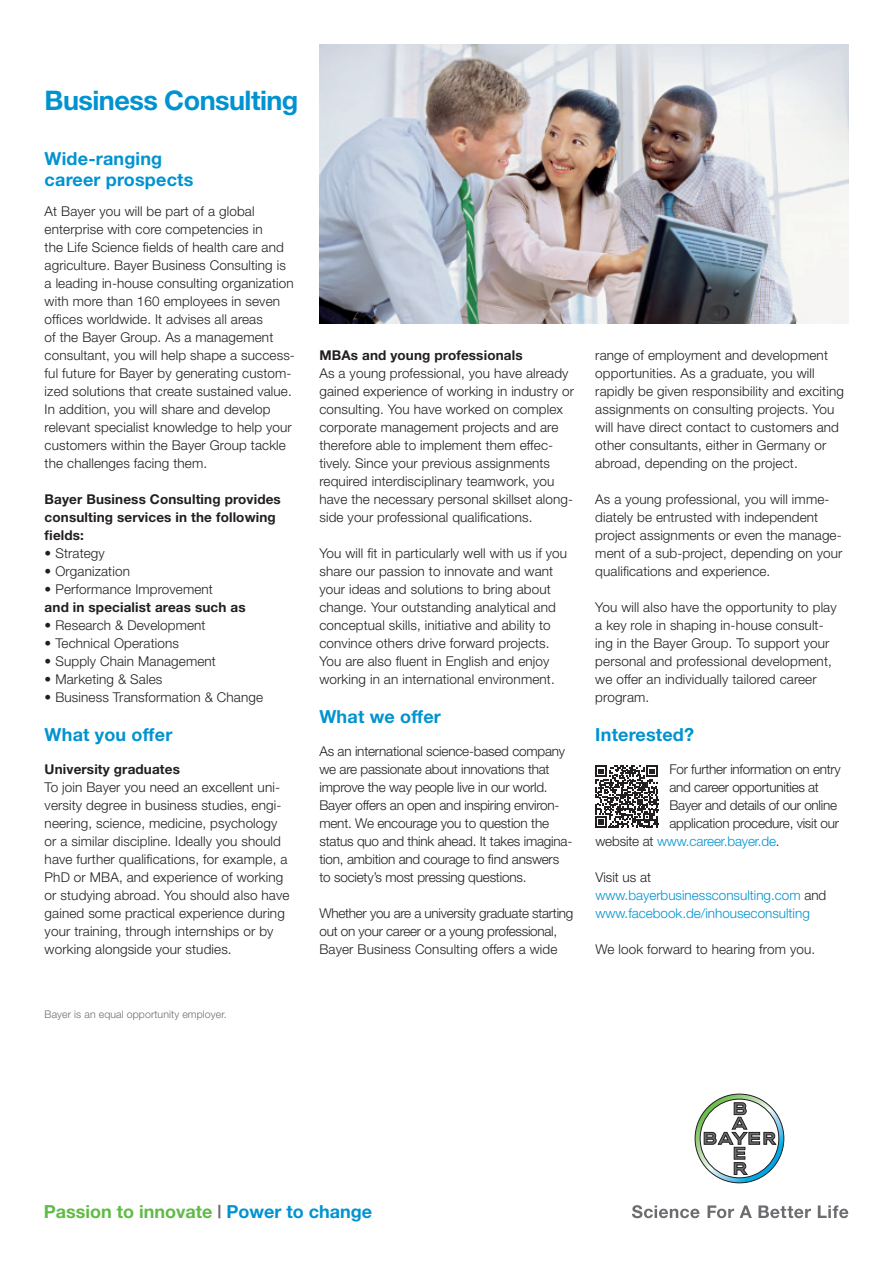
<style>
.page{position:relative;width:893px;height:1263px;background:#fff}
.page>*{position:absolute;margin:0;border:0;box-sizing:border-box;transform-origin:0 0}
.t1{font:700 27px "Helvetica Neue";letter-spacing:-.02em;color:#0093d0}
.t2{font:700 18px/21px "Helvetica Neue";letter-spacing:.01em;color:#0093d0}
.t3{font:700 18px "Helvetica Neue";color:#60bb46}
.t4{font:300 13.5px/18px "Helvetica Neue";letter-spacing:.01em;color:#231f20}
.t5{font:300 13.5px/18px "Helvetica Neue";letter-spacing:-.015em;color:#231f20}
.t6{font:300 13.5px/18px "Helvetica Neue";letter-spacing:-.02em;color:#231f20}
.t7{font:700 13.5px/18px "Helvetica Neue";letter-spacing:.01em;color:#231f20}
.t8{font:300 13.5px/18px "Helvetica Neue";color:#0093d0}
.t9{font:300 10.5px "Helvetica Neue";letter-spacing:.01em;color:#6c6d70}
.s1{color:#231f20}
.s2{color:#6c6d70}
.s3{color:#0093d0}
</style>
<div class="page">
<svg style="left:694px;top:1094px;width:90px;height:89px"></svg>
<svg style="left:632px;top:1205px;width:68px;height:13px"></svg>
<svg style="left:707px;top:1205px;width:27px;height:13px"></svg>
<svg style="left:740px;top:1205px;width:12px;height:13px"></svg>
<svg style="left:758px;top:1205px;width:53px;height:13px"></svg>
<svg style="left:818px;top:1205px;width:30px;height:13px"></svg>
<svg style="left:595px;top:765px;width:63px;height:63px"></svg>
<img style="left:320px;top:45px;width:528px;height:278px">
<h1 class="t1" style="left:45px;top:84px;width:255px">Business Consulting</h1>
<h2 class="t2" style="left:45px;top:148px;width:150px">Wide-ranging career prospects</h2>
<p class="t4" style="left:45px;top:202px;width:252px">At Bayer you will be part of a global enterprise with core competencies in<br>the Life Science fields of health care and agriculture. Bayer Business Consulting is a leading in-house consulting organization with more than 160 employees in seven offices worldwide. It advises all areas<br>of the Bayer Group. As a management consultant, you will help shape a success&shy;ful future for Bayer by generating custom&shy;ized solutions that create sustained value.<br>In addition, you will share and develop relevant specialist knowledge to help your customers within the Bayer Group tackle the challenges facing them.</p>
<p class="t7" style="left:45px;top:490px;width:238px">Bayer Business Consulting provides consulting services in the following fields:</p>
<p class="t4" style="left:45px;top:544px;width:62px">• Strategy</p>
<p class="t4" style="left:45px;top:562px;width:87px">• Organization</p>
<p class="t4" style="left:45px;top:580px;width:170px">• Performance Improvement</p>
<p class="t7" style="left:45px;top:598px;width:203px">and in specialist areas such as</p>
<p class="t4" style="left:45px;top:616px;width:162px">• Research &amp; Development</p>
<p class="t4" style="left:45px;top:634px;width:136px">• Technical Operations</p>
<p class="t4" style="left:45px;top:652px;width:173px">• Supply Chain Management</p>
<p class="t4" style="left:45px;top:670px;width:119px">• Marketing &amp; Sales</p>
<p class="t4" style="left:45px;top:688px;width:220px">• Business Transformation &amp; Change</p>
<h2 class="t2" style="left:45px;top:724px;width:129px">What you offer</h2>
<p class="t7" style="left:45px;top:760px;width:137px">University graduates</p>
<p class="t4" style="left:45px;top:778px;width:246px">To join Bayer you need an excellent uni&shy;versity degree in business studies, engi&shy;neering, science, medicine, psychology or a similar discipline. Ideally you should have further qualifications, for example, a PhD or MBA, and experience of working or studying abroad. You should also have gained some practical experience during your training, through internships or by working alongside your studies.</p>
<p class="t9" style="left:45px;top:1007px;width:184px">Bayer is an equal opportunity employer.</p>
<p class="t7" style="left:319px;top:346px;width:205px">MBAs and young professionals</p>
<p class="t4" style="left:319px;top:364px;width:256px">As a young professional, you have already gained experience of working in industry or consulting. You have worked on complex corporate management projects and are therefore able to implement them effec&shy;tively. Since your previous assignments required interdisciplinary teamwork, you have the necessary personal skillset along&shy;side your professional qualifications.</p>
<p class="t4" style="left:319px;top:544px;width:249px">You will fit in particularly well with us if you share our passion to innovate and want your ideas and solutions to bring about change. Your outstanding analytical and conceptual skills, initiative and ability to convince others drive forward projects.<br>You are also fluent in English and enjoy working in an international environment.</p>
<h2 class="t2" style="left:319px;top:706px;width:123px">What we offer</h2>
<p class="t5" style="left:319px;top:742px;width:254px">As an international science-based company we are passionate about innovations that improve the way people live in our world.<br>Bayer offers an open and inspiring environ&shy;ment. We encourage you to question the status quo and think ahead. It takes imagina&shy;tion, ambition and courage to find answers to society’s most pressing questions.</p>
<p class="t6" style="left:319px;top:904px;width:255px">Whether you are a university graduate starting out on your career or a young professional,<br>Bayer Business Consulting offers a wide</p>
<p class="t4" style="left:595px;top:346px;width:250px">range of employment and development opportunities. As a graduate, you will rapidly be given responsibility and exciting assignments on consulting projects. You will have direct contact to customers and other consultants, either in Germany or abroad, depending on the project.</p>
<p class="t4" style="left:595px;top:490px;width:249px">As a young professional, you will imme&shy;diately be entrusted with independent project assignments or even the manage&shy;ment of a sub-project, depending on your qualifications and experience.</p>
<p class="t4" style="left:595px;top:598px;width:243px">You will also have the opportunity to play a key role in shaping in-house consult&shy;ing in the Bayer Group. To support your personal and professional development, we offer an individually tailored career program.</p>
<h2 class="t2" style="left:595px;top:724px;width:100px">Interested?</h2>
<p class="t6" style="left:670px;top:760px;width:173px">For further information on entry</p>
<p class="t6" style="left:670px;top:778px;width:151px">and career opportunities at</p>
<p class="t6" style="left:670px;top:796px;width:169px">Bayer and details of our online</p>
<p class="t6" style="left:670px;top:814px;width:171px">application procedure, visit our</p>
<p class="t8" style="left:595px;top:832px;width:186px"><span class="s1">website at</span> www.career.bayer.de<span class="s1">.</span></p>
<p class="t8" style="left:595px;top:868px;width:233px"><span class="s1">Visit us at </span>www.bayerbusinessconsulting.com <span class="s1">and </span>www.facebook.de/inhouseconsulting</p>
<p class="t4" style="left:595px;top:940px;width:221px">We look forward to hearing from you.</p>
<h2 class="t3" style="left:44px;top:1200px;width:330px">Passion to innovate <span class="s2">|</span> <span class="s3">Power to change</span></h2>
</div>
